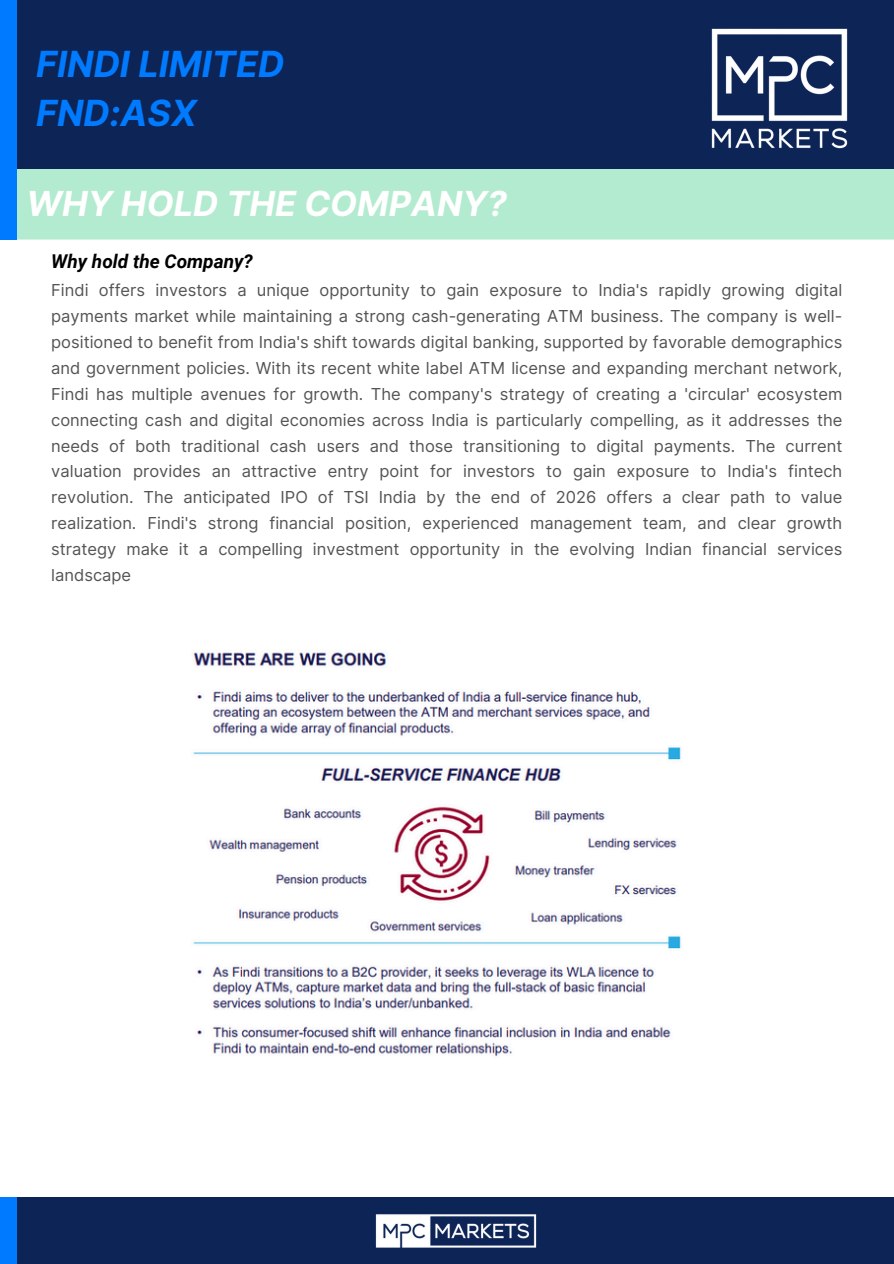
<style>
.page{position:relative;width:894px;height:1264px;background:#fff}
.page>*{position:absolute;margin:0;border:0;box-sizing:border-box;transform-origin:0 0}
.t1{font:italic 700 36px/49.5px "Inter";color:#007bff}
.t2{font:italic 700 34.5px "Inter";color:#fff}
.t3{font:italic 700 19.05px "Roboto";color:#000}
.t4{font:16.5px/25.8px "Inter";color:#545454;text-align:justify}
</style>
<div class="page">
<div style="left:0;top:1197px;width:893px;height:66px;background:#0d2457"></div>
<div style="left:0;top:1197px;width:17px;height:66px;background:#007bff"></div>
<img style="left:375px;top:1214px;width:162px;height:34px">
<div style="left:17px;top:168px;width:876px;height:71px;background:#b3ebd0"></div>
<div style="left:0;top:0;width:893px;height:168px;background:#0d2457"></div>
<div style="left:0;top:0;width:17px;height:239px;background:#007bff"></div>
<img style="left:711px;top:28px;width:137px;height:121px">
<img style="left:193px;top:652px;width:488px;height:405px">
<p class="t1" style="left:36px;top:39px;width:250px">FINDI LIMITED<br>FND:ASX</p>
<h2 class="t2" style="left:26px;top:183px;width:481px">WHY HOLD THE COMPANY?</h2>
<p class="t3" style="left:51px;top:250px;width:203px">Why hold the Company?</p>
<h1 class="t4" style="left:51px;top:277px;width:792px">Findi offers investors a unique opportunity to gain exposure to India's rapidly growing digital payments market while maintaining a strong cash-generating ATM business. The company is well&shy;positioned to benefit from India's shift towards digital banking, supported by favorable demographics and government policies. With its recent white label ATM license and expanding merchant network, Findi has multiple avenues for growth. The company's strategy of creating a 'circular' ecosystem connecting cash and digital economies across India is particularly compelling, as it addresses the needs of both traditional cash users and those transitioning to digital payments. The current valuation provides an attractive entry point for investors to gain exposure to India's fintech revolution. The anticipated IPO of TSI India by the end of 2026 offers a clear path to value realization. Findi's strong financial position, experienced management team, and clear growth strategy make it a compelling investment opportunity in the evolving Indian financial services landscape</h1>
</div>
